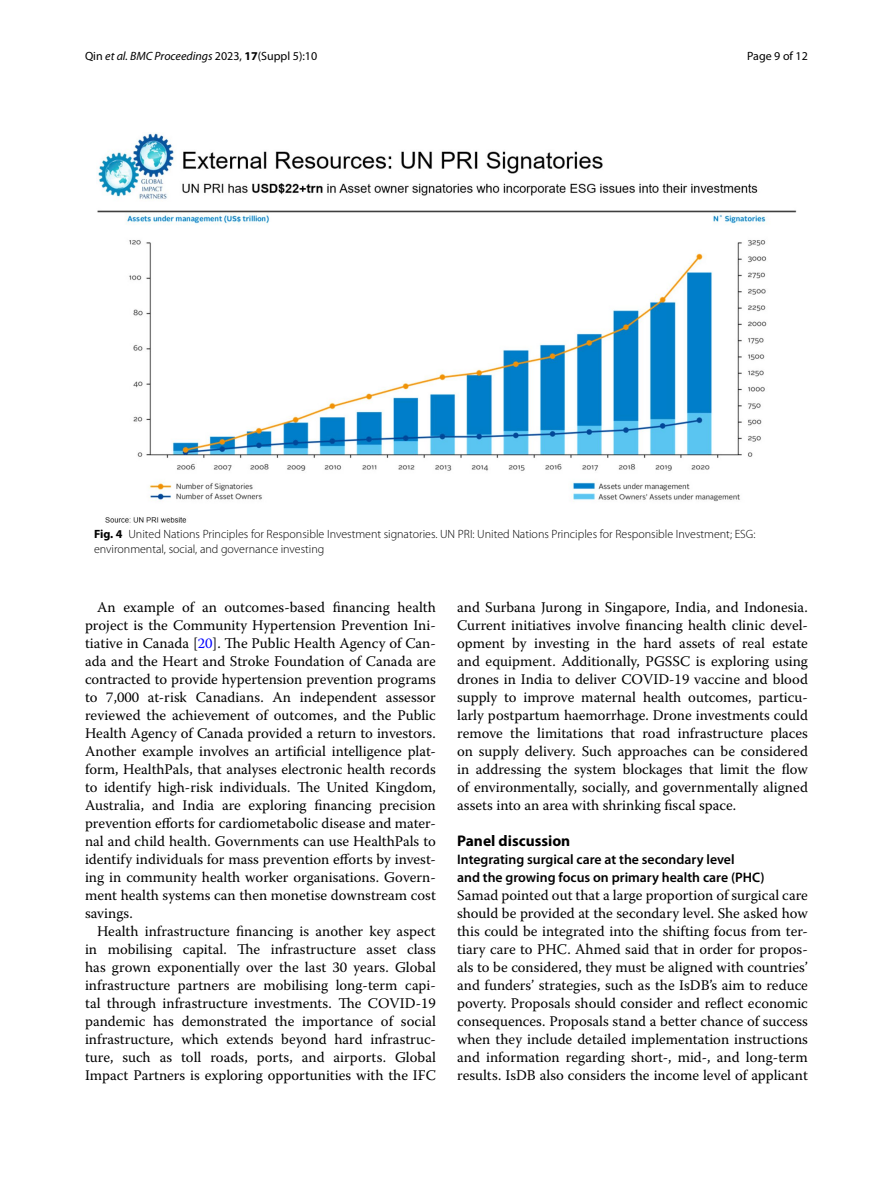
<style>
.page{position:relative;width:893px;height:1187px;background:#fff}
.page>*{position:absolute;margin:0;border:0;box-sizing:border-box;transform-origin:0 0}
.t1{font:700 15.45px "Myriad Pro";color:#000}
.t2{font:14.7px/18px "Warnock Pro";color:#000;text-align:justify}
.t3{font:600 13.8px/18px "Myriad Pro";color:#000}
.t4{font:300 12px/15px "Myriad Pro";color:#000}
.t5{font:12px "Myriad Pro";color:#000}
.s1{font-style:italic}
.s2{font-weight:700}
.s3{color:#00f}
</style>
<div class="page">
<img style="left:96px;top:133px;width:701px;height:389px">
<p class="t5" style="left:85px;top:48px;width:234px">Qin <span class="s1">et al. BMC Proceedings</span> 2023, <span class="s2">17</span>(Suppl 5):10</p>
<p class="t5" style="left:747px;top:48px;width:62px">Page 9 of 12</p>
<p class="t4" style="left:94px;top:526px;width:663px"><span class="s2">Fig. 4</span> United Nations Principles for Responsible Investment signatories. UN PRI: United Nations Principles for Responsible Investment; ESG: environmental, social, and governance investing</p>
<p class="t2" style="left:85px;top:597px;width:352px;text-indent:12px">An example of an outcomes-based financing health project is the Community Hypertension Prevention Ini&shy;tiative in Canada [<span class="s3">20</span>]. The Public Health Agency of Can&shy;ada and the Heart and Stroke Foundation of Canada are contracted to provide hypertension prevention programs to 7,000 at-risk Canadians. An independent assessor reviewed the achievement of outcomes, and the Public Health Agency of Canada provided a return to investors.<br>Another example involves an artificial intelligence plat&shy;form, HealthPals, that analyses electronic health records to identify high-risk individuals. The United Kingdom, Australia, and India are exploring financing precision prevention efforts for cardiometabolic disease and mater&shy;nal and child health. Governments can use HealthPals to identify individuals for mass prevention efforts by invest&shy;ing in community health worker organisations. Govern&shy;ment health systems can then monetise downstream cost savings.</p>
<p class="t2" style="left:85px;top:921px;width:352px;text-indent:12px">Health infrastructure financing is another key aspect in mobilising capital. The infrastructure asset class has grown exponentially over the last 30 years. Global infrastructure partners are mobilising long-term capi&shy;tal through infrastructure investments. The COVID-19 pandemic has demonstrated the importance of social infrastructure, which extends beyond hard infrastruc&shy;ture, such as toll roads, ports, and airports. Global Impact Partners is exploring opportunities with the IFC</p>
<p class="t2" style="left:457px;top:597px;width:352px">and Surbana Jurong in Singapore, India, and Indonesia.<br>Current initiatives involve financing health clinic devel&shy;opment by investing in the hard assets of real estate and equipment. Additionally, PGSSC is exploring using drones in India to deliver COVID-19 vaccine and blood supply to improve maternal health outcomes, particu&shy;larly postpartum haemorrhage. Drone investments could remove the limitations that road infrastructure places on supply delivery. Such approaches can be considered in addressing the system blockages that limit the flow of environmentally, socially, and governmentally aligned assets into an area with shrinking fiscal space.</p>
<p class="t1" style="left:457px;top:830px;width:115px">Panel discussion</p>
<p class="t3" style="left:457px;top:849px;width:309px">Integrating surgical care at the secondary level<br>and the growing focus on primary health care (PHC)</p>
<p class="t2" style="left:457px;top:885px;width:352px">Samad pointed out that a large proportion of surgical care should be provided at the secondary level. She asked how this could be integrated into the shifting focus from ter&shy;tiary care to PHC. Ahmed said that in order for propos&shy;als to be considered, they must be aligned with countries’ and funders’ strategies, such as the IsDB’s aim to reduce poverty. Proposals should consider and reflect economic consequences. Proposals stand a better chance of success when they include detailed implementation instructions and information regarding short-, mid-, and long-term results. IsDB also considers the income level of applicant</p>
</div>
